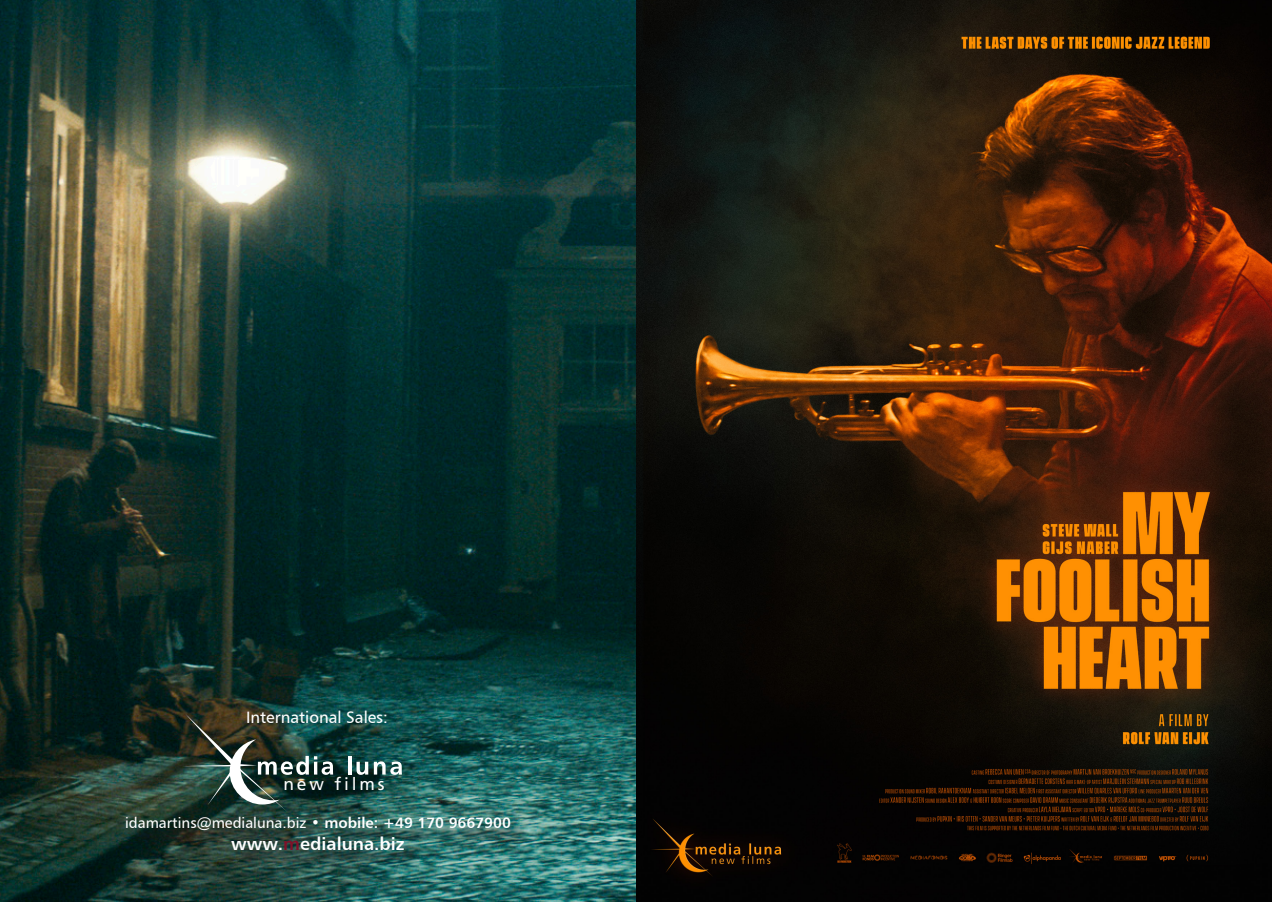
<style>
.page{position:relative;width:1272px;height:902px;background:#fff}
.page>*{position:absolute;margin:0;border:0;box-sizing:border-box;transform-origin:0 0}
.t1{font:18px "Humanist 777 BT Bold B";color:#fff}
.t2{font:17.4px "Frutiger";letter-spacing:.165em;color:#fff}
.t3{font:16.5px "Humanist 777 BT Roman B";color:#fff}
.t4{font:15px "Humanist 777 BT Roman B";color:#fff}
.s1{font-family:"Humanist 777 BT Bold B"}
.s2{color:#7f1129}
</style>
<div class="page">
<img style="left:0;top:0;width:1271px;height:901px">
<img style="left:182px;top:713px;width:151px;height:99px">
<hr style="left:348px;top:755px;width:3px;height:19px;background:#fff">
<svg style="left:356px;top:761px;width:12px;height:13px"></svg>
<svg style="left:374px;top:761px;width:28px;height:13px"></svg>
<div style="left:129px;top:820px;width:399px;height:48px;background:#231f20;opacity:.75"></div>
<p class="t3" style="left:246px;top:707px;width:143px">International Sales:</p>
<p class="t2" style="left:283px;top:774px;width:103px">new films</p>
<p class="t4" style="left:125px;top:813px;width:387px">idamartins@medialuna.biz <span class="s1">• mobile: +49 170 9667900</span></p>
<p class="t1" style="left:231px;top:832px;width:175px">www.<span class="s2">m</span>edialuna.biz</p>
</div>
